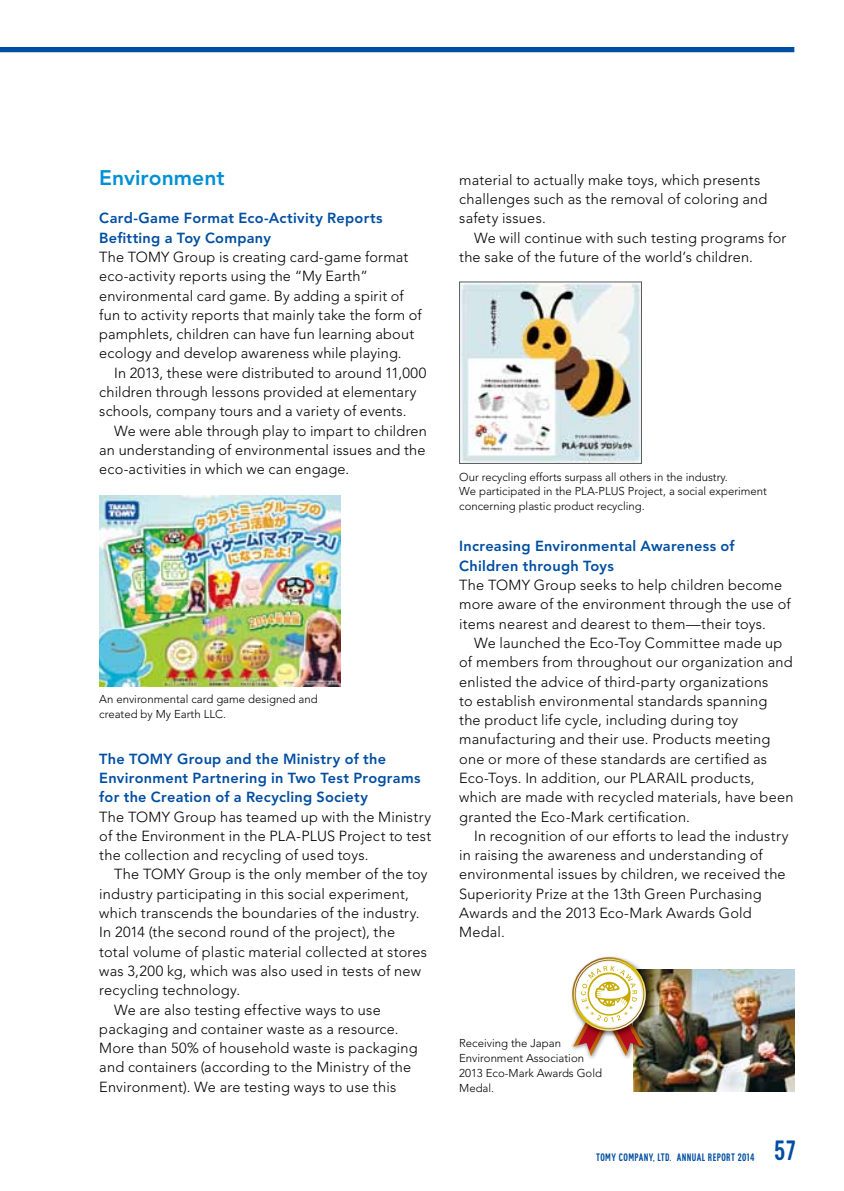
<style>
.page{position:relative;width:844px;height:1191px;background:#fff}
.page>*{position:absolute;margin:0;border:0;box-sizing:border-box;transform-origin:0 0}
.t1{font:27.12px "Colaba";color:#004ea2}
.t2{font:800 21px "Avenir";letter-spacing:.005em;color:#0090d4}
.t3{font:300 14.53px/19.2px "Avenir";letter-spacing:.015em;color:#000}
.t4{font:800 14.53px/19.2px "Avenir";letter-spacing:.02em;color:#004ea2}
.t5{font:300 11.38px/14.9px "Avenir";color:#000}
.t6{font:10.5px "Colaba";letter-spacing:.04em;color:#004ea2}
</style>
<div class="page">
<img style="left:633px;top:969px;width:161px;height:122px">
<img style="left:461px;top:284px;width:178px;height:178px">
<div style="left:459px;top:282px;width:182px;height:182px;border:1px solid #595757"></div>
<img style="left:99px;top:496px;width:241px;height:190px">
<img style="left:571px;top:1039px;width:80px;height:25px">
<img style="left:571px;top:956px;width:83px;height:83px">
<img style="left:573px;top:960px;width:70px;height:96px">
<div style="left:0;top:47px;width:794px;height:5px;background:#004ea2"></div>
<h2 class="t2" style="left:99px;top:165px;width:127px">Environment</h2>
<p class="t4" style="left:99px;top:209px;width:285px">Card-Game Format Eco-Activity Reports<br>Befitting a Toy Company</p>
<p class="t3" style="left:99px;top:247px;width:324px">The TOMY Group is creating card-game format eco-activity reports using the “My Earth” environmental card game. By adding a spirit of fun to activity reports that mainly take the form of pamphlets, children can have fun learning about ecology and develop awareness while playing.</p>
<p class="t3" style="left:99px;top:363px;width:328px;text-indent:15px">In 2013, these were distributed to around 11,000 children through lessons provided at elementary schools, company tours and a variety of events.</p>
<p class="t3" style="left:99px;top:421px;width:329px;text-align:justify;text-indent:15px">We were able through play to impart to children an understanding of environmental issues and the eco-activities in which we can engage.</p>
<p class="t5" style="left:99px;top:692px;width:220px">An environmental card game designed and created by My Earth LLC.</p>
<p class="t4" style="left:99px;top:749px;width:322px">The TOMY Group and the Ministry of the<br>Environment Partnering in Two Test Programs for the Creation of a Recycling Society</p>
<p class="t3" style="left:99px;top:807px;width:333px;text-align:justify">The TOMY Group has teamed up with the Ministry of the Environment in the PLA-PLUS Project to test the collection and recycling of used toys.</p>
<p class="t3" style="left:114px;top:865px;width:315px">The TOMY Group is the only member of the toy</p>
<p class="t3" style="left:99px;top:884px;width:311px">industry participating in this social experiment,</p>
<p class="t3" style="left:99px;top:903px;width:322px">which transcends the boundaries of the industry.</p>
<p class="t3" style="left:99px;top:922px;width:297px">In 2014 (the second round of the project), the</p>
<p class="t3" style="left:99px;top:942px;width:329px">total volume of plastic material collected at stores</p>
<p class="t3" style="left:99px;top:961px;width:323px">was 3,200 kg, which was also used in tests of new</p>
<p class="t3" style="left:99px;top:980px;width:142px">recycling technology.</p>
<p class="t3" style="left:114px;top:1000px;width:268px">We are also testing effective ways to use</p>
<p class="t3" style="left:99px;top:1019px;width:301px">packaging and container waste as a resource.</p>
<p class="t3" style="left:99px;top:1038px;width:320px">More than 50% of household waste is packaging</p>
<p class="t3" style="left:99px;top:1057px;width:313px">and containers (according to the Ministry of the</p>
<p class="t3" style="left:99px;top:1077px;width:298px">Environment). We are testing ways to use this</p>
<p class="t3" style="left:459px;top:170px;width:309px">material to actually make toys, which presents challenges such as the removal of coloring and safety issues.</p>
<p class="t3" style="left:459px;top:228px;width:328px;text-indent:15px">We will continue with such testing programs for the sake of the future of the world’s children.</p>
<p class="t5" style="left:459px;top:469px;width:309px">Our recycling efforts surpass all others in the industry.<br>We participated in the PLA-PLUS Project, a social experiment concerning plastic product recycling.</p>
<p class="t4" style="left:459px;top:537px;width:277px">Increasing Environmental Awareness of<br>Children through Toys</p>
<p class="t3" style="left:459px;top:575px;width:333px">The TOMY Group seeks to help children become more aware of the environment through the use of items nearest and dearest to them—their toys.</p>
<p class="t3" style="left:459px;top:633px;width:336px;text-indent:15px">We launched the Eco-Toy Committee made up of members from throughout our organization and enlisted the advice of third-party organizations<br>to establish environmental standards spanning<br>the product life cycle, including during toy manufacturing and their use. Products meeting one or more of these standards are certified as Eco-Toys. In addition, our PLARAIL products, which are made with recycled materials, have been granted the Eco-Mark certification.</p>
<p class="t3" style="left:459px;top:826px;width:330px;text-indent:15px">In recognition of our efforts to lead the industry in raising the awareness and understanding of environmental issues by children, we received the Superiority Prize at the 13th Green Purchasing Awards and the 2013 Eco-Mark Awards Gold Medal.</p>
<p class="t5" style="left:459px;top:1035px;width:144px">Receiving the Japan<br>Environment Association<br>2013 Eco-Mark Awards Gold<br>Medal.</p>
<p class="t6" style="left:596px;top:1151px;width:160px">TOMY COMPANY, LTD. ANNUAL REPORT 2014</p>
<h1 class="t1" style="left:773px;top:1135px;width:23px">57</h1>
</div>
